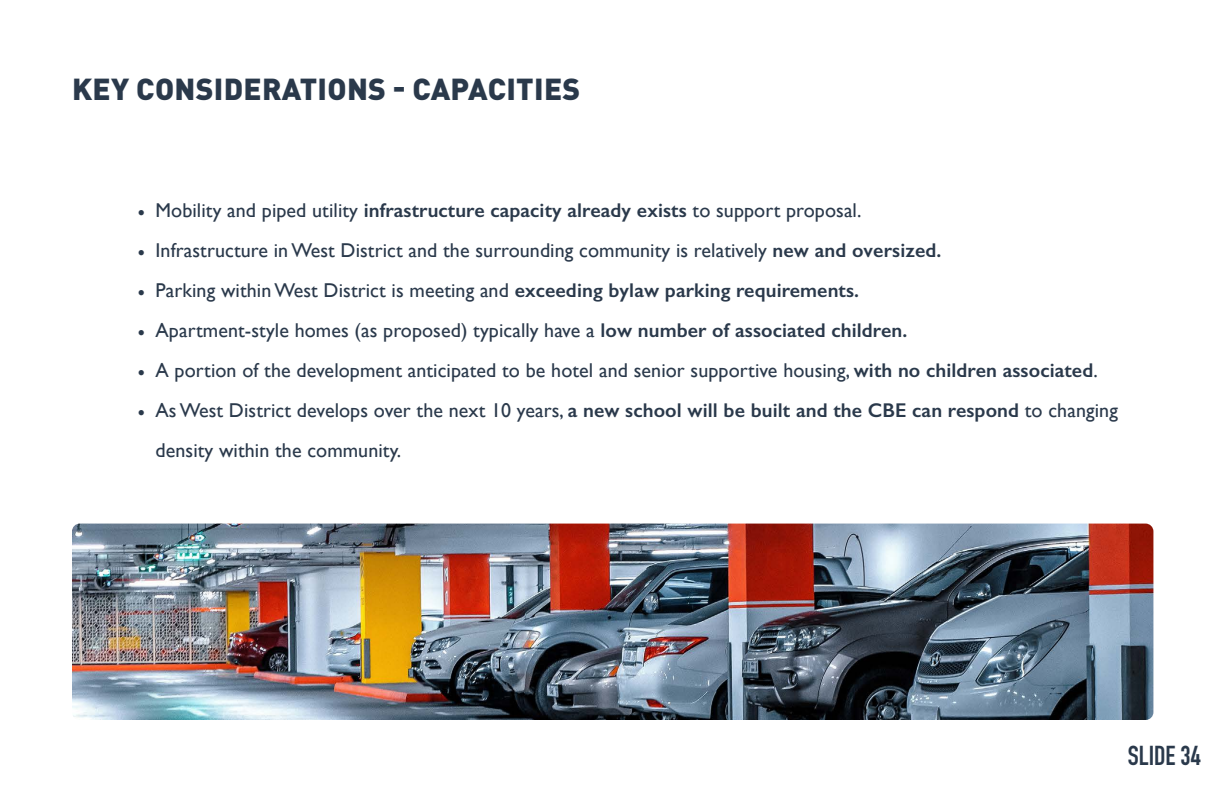
<style>
.page{position:relative;width:1224px;height:792px;background:#fff}
.page>*{position:absolute;margin:0;border:0;box-sizing:border-box;transform-origin:0 0}
.Heading_1{font:900 30px "DIN Pro";letter-spacing:.01em;color:#2a394b}
.t1{font:700 27px "DIN Condensed";color:#2a394b}
.t2{font:20px/40px "Gill Sans";letter-spacing:.005em;color:#2a394b}
.s1{font-family:"Minion Pro"}
.s2{font-weight:600}
</style>
<div class="page">
<img style="left:72px;top:524px;width:1081px;height:196px">
<p class="Heading_1" style="left:72px;top:63px;width:510px">KEY CONSIDERATIONS - CAPACITIES</p>
<p class="t2" style="left:138px;top:190px;width:726px"><span class="s1">•</span> Mobility and piped utility <span class="s2">infrastructure capacity already exists</span> to support proposal.</p>
<p class="t2" style="left:138px;top:230px;width:805px"><span class="s1">•</span> Infrastructure in West District and the surrounding community is relatively <span class="s2">new and oversized.</span></p>
<p class="t2" style="left:138px;top:270px;width:723px"><span class="s1">•</span> Parking within West District is meeting and <span class="s2">exceeding bylaw parking requirements.</span></p>
<p class="t2" style="left:138px;top:310px;width:771px"><span class="s1">•</span> Apartment-style homes (as proposed) typically have a <span class="s2">low number of associated children.</span></p>
<p class="t2" style="left:138px;top:350px;width:962px"><span class="s1">•</span> A portion of the development anticipated to be hotel and senior supportive housing, <span class="s2">with no children associated</span>.</p>
<p class="t2" style="left:156px;top:390px;width:964px;text-indent:-18px"><span class="s1">•</span> As West District develops over the next 10 years, <span class="s2">a new school will be built and the CBE can respond</span> to changing density within the community.</p>
<h2 class="t1" style="left:1128px;top:738px;width:75px">SLIDE 34</h2>
</div>
